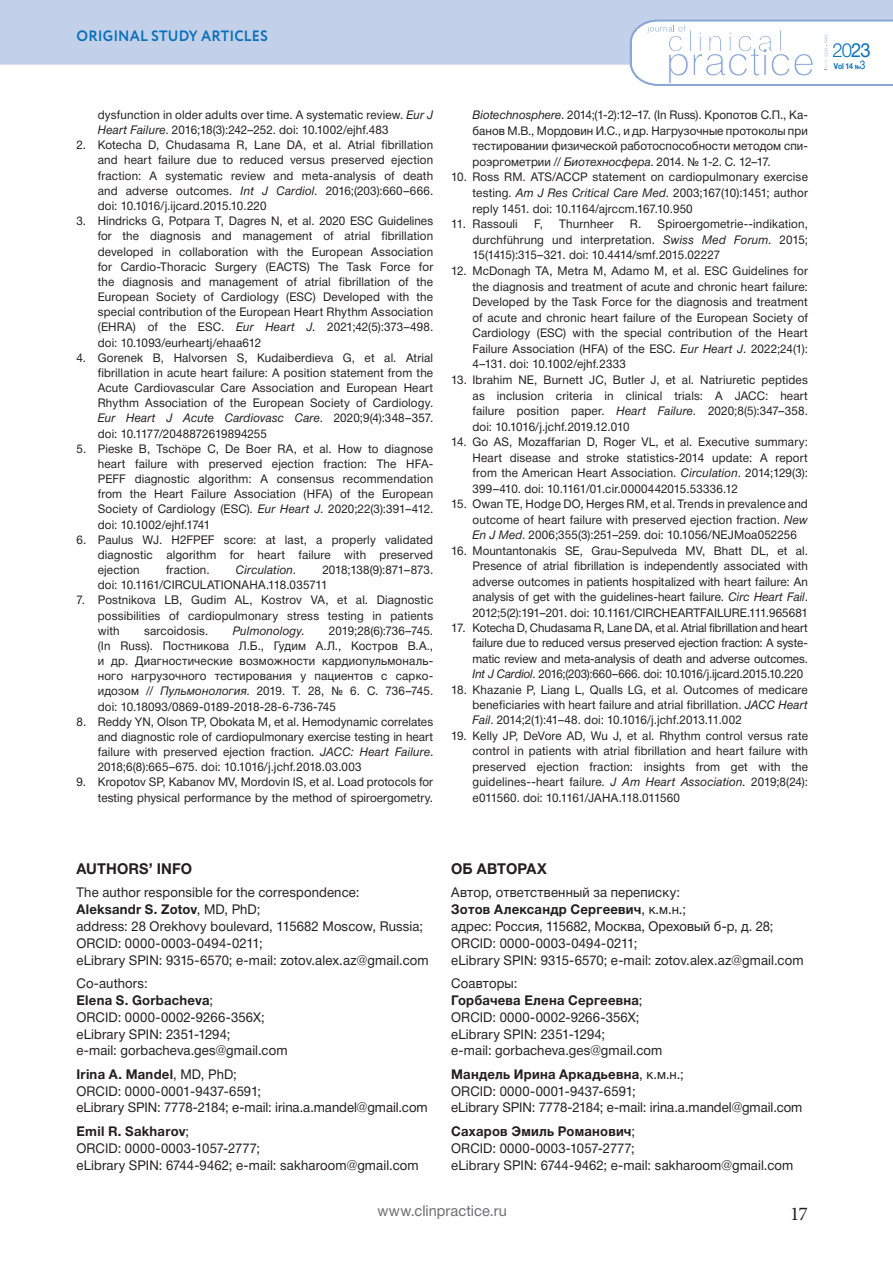
<style>
.page{position:relative;width:893px;height:1263px;background:#fff}
.page>*{position:absolute;margin:0;border:0;box-sizing:border-box;transform-origin:0 0}
.t1{font:300 19.5px "Helvetica Neue Cyr";color:#0970b9;scale:.95 1}
.t2{font:19.5px "Minion Pro";color:#231f20}
.t3{font:700 15px "Circe";letter-spacing:.01em;color:#0970b9;scale:.95 1}
.t4{font:700 15px "Helvetica Neue Cyr";letter-spacing:.005em;color:#231f20}
.t5{font:15px "Helvetica Neue Cyr";letter-spacing:.005em;color:#6c6d70}
.t6{font:13.5px/16.8px "Helvetica Neue Cyr";letter-spacing:.01em;color:#231f20}
.t7{font:12px/15.1px "Helvetica Neue Cyr";letter-spacing:.01em;color:#231f20;text-align:justify}
.t8{font:italic 12px "Helvetica Neue Cyr";letter-spacing:.015em;color:#231f20}
.t9{font:700 8.25px "Helvetica Neue Cyr";color:#0970b9;scale:.85 1}
.s1{font-style:italic}
.s2{font-family:"Myriad Pro"}
.s3{font-style:normal}
.s4{font-weight:700}
.s5{font-weight:400}
.s6{font-size:6px}
.s7{font-weight:400;font-size:12px}
</style>
<div class="page">
<div style="left:0;top:0;width:893px;height:65px;background:#c3d0e9"></div>
<svg style="left:630px;top:20px;width:263px;height:66px"></svg>
<p class="t3" style="left:77px;top:26px;width:203px">ORIGINAL STUDY ARTICLES</p>
<p class="t7" style="left:98px;top:108px;width:337px">dysfunction in older adults over time. A systematic review. <span class="s1">Eur J<br>Heart Failure</span>. 2016;18(3):242–252. doi: 10.1002/ejhf.483</p>
<p class="t7" style="left:98px;top:138px;width:337px;text-indent:-21px">2. Kotecha D, Chudasama R, Lane DA, et al. Atrial fibrillation and heart failure due to reduced versus preserved ejection fraction: A systematic review and meta-analysis of death and adverse outcomes. <span class="s1">Int J Cardiol</span>. 2016;(203):660–666. doi: 10.1016/j.ijcard.2015.10.220</p>
<p class="t7" style="left:98px;top:213px;width:337px;text-indent:-21px">3. Hindricks G, Potpara T, Dagres N, et al. 2020 ESC Guidelines for the diagnosis and management of atrial fibrillation developed in collaboration with the European Association for Cardio-Thoracic Surgery (EACTS) The Task Force for the diagnosis and management of atrial fibrillation of the European Society of Cardiology (ESC) Developed with the special contribution of the European Heart Rhythm Association (EHRA) of the ESC. <span class="s1">Eur Heart J</span>. 2021;42(5):373–498. doi: 10.1093/eurheartj/ehaa612</p>
<p class="t7" style="left:98px;top:350px;width:337px;text-indent:-21px">4. Gorenek B, Halvorsen S, Kudaiberdieva G, et al. Atrial fibrillation in acute heart failure: A position statement from the Acute Cardiovascular Care Association and European Heart Rhythm Association of the European Society of Cardiology.<br><span class="s1">Eur Heart J Acute Cardiovasc Care</span>. 2020;9(4):348–357. doi: 10.1177/2048872619894255</p>
<p class="t7" style="left:98px;top:441px;width:337px;text-indent:-21px">5. Pieske B, Tsch<span class="s2">ö</span>pe C, De Boer RA, et al. How to diagnose heart failure with preserved ejection fraction: The HFA-PEFF diagnostic algorithm: A consensus recommendation from the Heart Failure Association (HFA) of the European Society of Cardiology (ESC). <span class="s1">Eur Heart J</span>. 2020;22(3):391–412. doi: 10.1002/ejhf.1741</p>
<p class="t7" style="left:98px;top:532px;width:337px;text-indent:-21px">6. Paulus WJ. H2FPEF score: at last, a properly validated diagnostic algorithm for heart failure with preserved ejection</p>
<p class="t7" style="left:166px;top:562px;width:45px">fraction.</p>
<p class="t8" style="left:236px;top:563px;width:62px">Circulation<span class="s3">.</span></p>
<p class="t7" style="left:98px;top:562px;width:337px;text-indent:225px">2018;138(9):871–873. doi: 10.1161/CIRCULATIONAHA.118.035711</p>
<p class="t7" style="left:98px;top:593px;width:337px;text-indent:-21px">7. Postnikova LB, Gudim AL, Kostrov VA, et al. Diagnostic possibilities of cardiopulmonary stress testing in patients with</p>
<p class="t7" style="left:98px;top:623px;width:337px;text-indent:231px">2019;28(6):736–745. (In Russ). Постникова Л.Б., Гудим А.Л., Костров В.А., и др. Диагностические возможности кардиопульмональ&shy;ного нагрузочного тестирования у пациентов с сарко&shy;идозом // <span class="s1">Пульмонология</span>. 2019. Т. 28, № 6. С. 736–745. doi: 10.18093/0869-0189-2018-28-6-736-745</p>
<p class="t7" style="left:98px;top:714px;width:337px;text-indent:-21px">8. Reddy YN, Olson TP, Obokata M, et al. Hemodynamic correlates and diagnostic role of cardiopulmonary exercise testing in heart failure with preserved ejection fraction. <span class="s1">JACC: Heart Failure</span>.<br>2018;6(8):665–675. doi: 10.1016/j.jchf.2018.03.003</p>
<p class="t7" style="left:77px;top:775px;width:358px;text-align:right">9. Kropotov SP, Kabanov MV, Mordovin IS, et al. Load protocols for testing physical performance by the method of spiroergometry.</p>
<p class="t7" style="left:144px;top:623px;width:66px">sarcoidosis.</p>
<p class="t8" style="left:233px;top:624px;width:73px">Pulmonology<span class="s3">.</span></p>
<p class="t7" style="left:472px;top:107px;width:337px;line-height:15.6px"><span class="s1">Biotechnosphere</span>. 2014;(1-2):12–17. (In Russ). Кропотов С.П., Ка&shy;банов М.В., Мордовин И.С., и др. Нагрузочные протоколы при тестировании физической работоспособности методом спи&shy;роэргометрии // <span class="s1">Биотехносфера</span>. 2014. № 1-2. С. 12–17.</p>
<p class="t7" style="left:472px;top:170px;width:337px;line-height:15.6px;text-indent:-21px">10. Ross RM. ATS/ACCP statement on cardiopulmonary exercise testing. <span class="s1">Am J Res Critical Care Med</span>. 2003;167(10):1451; author reply 1451. doi: 10.1164/ajrccm.167.10.950</p>
<p class="t7" style="left:451px;top:216px;width:68px">11. Rassouli</p>
<p class="t7" style="left:534px;top:216px;width:10px">F,</p>
<p class="t7" style="left:559px;top:216px;width:56px">Thurnheer</p>
<p class="t7" style="left:472px;top:216px;width:337px;line-height:15.6px;text-indent:157px">R. Spiroergometrie--indikation, durchf<span class="s2">ü</span>hrung und interpretation. <span class="s1">Swiss Med Forum</span>. 2015; 15(1415):315–321. doi: 10.4414/smf.2015.02227</p>
<p class="t7" style="left:472px;top:263px;width:337px;line-height:15.6px;text-indent:-21px">12. McDonagh TA, Metra M, Adamo M, et al. ESC Guidelines for the diagnosis and treatment of acute and chronic heart failure:<br>Developed by the Task Force for the diagnosis and treatment of acute and chronic heart failure of the European Society of Cardiology (ESC) with the special contribution of the Heart Failure Association (HFA) of the ESC. <span class="s1">Eur Heart J</span>. 2022;24(1):<br>4–131. doi: 10.1002/ejhf.2333</p>
<p class="t7" style="left:472px;top:372px;width:337px;line-height:15.6px;text-indent:-21px">13. Ibrahim NE, Burnett JC, Butler J, et al. Natriuretic peptides as inclusion criteria in clinical trials: A JACC: heart failure position paper. <span class="s1">Heart Failure</span>. 2020;8(5):347–358. doi: 10.1016/j.jchf.2019.12.010</p>
<p class="t7" style="left:472px;top:434px;width:337px;line-height:15.6px;text-indent:-21px">14. Go AS, Mozaffarian D, Roger VL, et al. Executive summary:<br>Heart disease and stroke statistics-2014 update: A report from the American Heart Association. <span class="s1">Circulation</span>. 2014;129(3):<br>399–410. doi: 10.1161/01.cir.0000442015.53336.12</p>
<p class="t7" style="left:473px;top:497px;width:337px;text-indent:-21px">15. Owan TE, Hodge DO, Herges RM, et al. Trends in prevalence and outcome of heart failure with preserved ejection fraction. <span class="s1">New En J Med</span>. 2006;355(3):251–259. doi: 10.1056/NEJMoa052256</p>
<p class="t7" style="left:473px;top:543px;width:337px;text-indent:-21px">16. Mountantonakis SE, Grau-Sepulveda MV, Bhatt DL, et al.<br>Presence of atrial fibrillation is independently associated with adverse outcomes in patients hospitalized with heart failure: An analysis of get with the guidelines-heart failure. <span class="s1">Circ Heart Fail</span>.<br>2012;5(2):191–201. doi: 10.1161/CIRCHEARTFAILURE.111.965681</p>
<p class="t7" style="left:472px;top:620px;width:337px;text-indent:-21px">17. Kotecha D, Chudasama R, Lane DA, et al. Atrial fibrillation and heart failure due to reduced versus preserved ejection fraction: A syste&shy;matic review and meta-analysis of death and adverse outcomes.<br><span class="s1">Int J Cardiol</span>. 2016;(203):660–666. doi: 10.1016/j.ijcard.2015.10.220</p>
<p class="t7" style="left:472px;top:682px;width:337px;text-indent:-21px">18. Khazanie P, Liang L, Qualls LG, et al. Outcomes of medicare beneficiaries with heart failure and atrial fibrillation. <span class="s1">JACC Heart Fail</span>. 2014;2(1):41–48. doi: 10.1016/j.jchf.2013.11.002</p>
<p class="t7" style="left:472px;top:728px;width:337px;text-indent:-21px">19. Kelly JP, DeVore AD, Wu J, et al. Rhythm control versus rate control in patients with atrial fibrillation and heart failure with preserved ejection fraction: insights from get with the guidelines--heart failure. <span class="s1">J Am Heart Association</span>. 2019;8(24): e011560. doi: 10.1161/JAHA.118.011560</p>
<p class="t4" style="left:77px;top:860px;width:117px">AUTHORS’ INFO</p>
<p class="t6" style="left:77px;top:884px;width:354px">The author responsible for the correspondence:<br><span class="s4">Aleksandr S. Zotov</span>, MD, PhD;<br>address: 28 Orekhovy boulevard, 115682 Moscow, Russia; ORCID: 0000-0003-0494-0211;<br>eLibrary SPIN: 9315-6570; e-mail: zotov.alex.az@gmail.com</p>
<p class="t6" style="left:77px;top:975px;width:213px">Co-authors:<br><span class="s4">Elena S. Gorbacheva</span>;<br>ORCID: 0000-0002-9266-356X; eLibrary SPIN: 2351-1294;<br>e-mail: gorbacheva.ges@gmail.com</p>
<p class="t6" style="left:77px;top:1066px;width:353px"><span class="s4">Irina A. Mandel</span>, MD, PhD;<br>ORCID: 0000-0001-9437-6591;<br>eLibrary SPIN: 7778-2184; e-mail: irina.a.mandel@gmail.com</p>
<p class="t6" style="left:77px;top:1123px;width:344px"><span class="s4">Emil R. Sakharov</span>;<br>ORCID: 0000-0003-1057-2777;<br>eLibrary SPIN: 6744-9462; e-mail: sakharoom@gmail.com</p>
<p class="t4" style="left:451px;top:860px;width:97px">ОБ АВТОРАХ</p>
<p class="t6" style="left:451px;top:884px;width:354px">Автор, ответственный за переписку:<br><span class="s4">Зотов Александр Сергеевич</span>, к.м.н.;<br>адрес: Россия, 115682, Москва, Ореховый б-р, д. 28; ORCID: 0000-0003-0494-0211;<br>eLibrary SPIN: 9315-6570; e-mail: zotov.alex.az@gmail.com</p>
<p class="t6" style="left:451px;top:975px;width:213px">Соавторы:<br><span class="s4">Горбачева Елена Сергеевна</span>;<br>ORCID: 0000-0002-9266-356X; eLibrary SPIN: 2351-1294;<br>e-mail: gorbacheva.ges@gmail.com</p>
<p class="t6" style="left:451px;top:1066px;width:353px"><span class="s4">Мандель Ирина Аркадьевна</span>, к.м.н.;<br>ORCID: 0000-0001-9437-6591;<br>eLibrary SPIN: 7778-2184; e-mail: irina.a.mandel@gmail.com</p>
<p class="t6" style="left:451px;top:1123px;width:344px"><span class="s4">Сахаров Эмиль Романович</span>;<br>ORCID: 0000-0003-1057-2777;<br>eLibrary SPIN: 6744-9462; e-mail: sakharoom@gmail.com</p>
<p class="t5" style="left:377px;top:1203px;width:131px">www.clinpractice.ru</p>
<h1 class="t2" style="left:790px;top:1200px;width:19px">17</h1>
<h1 class="t1" style="left:832px;top:39px;width:42px">20<span class="s5">23</span></h1>
<p class="t9" style="left:834px;top:62px;width:39px">Vol 14 <span class="s6">№</span><span class="s7">3</span></p>
</div>
